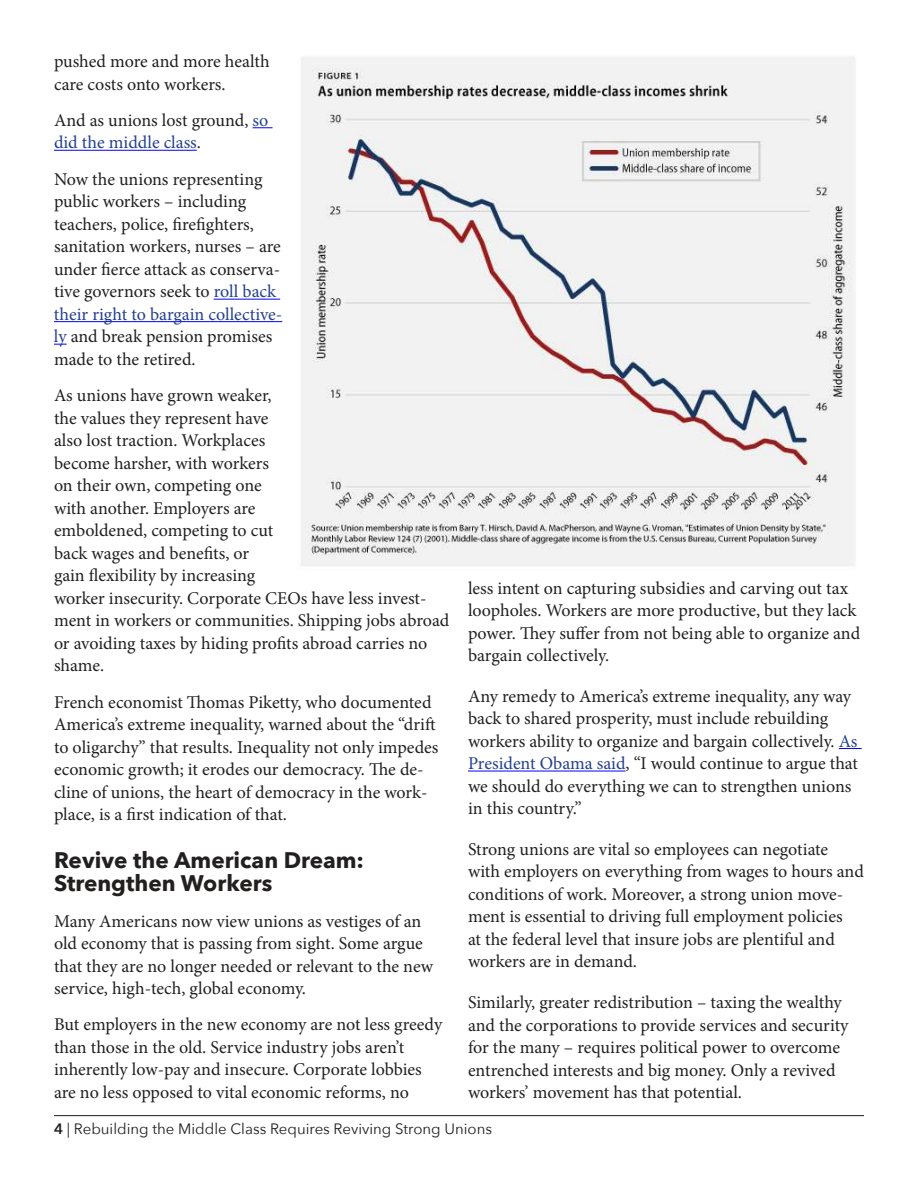
<style>
.page{position:relative;width:918px;height:1188px;background:#fff}
.page>*{position:absolute;margin:0;border:0;box-sizing:border-box;transform-origin:0 0}
.t1{font:700 22.5px/22.5px "Avenir Next";color:#221f1f}
.t2{font:18px/22.5px "Minion Pro";letter-spacing:-.005em;color:#221f1f}
.t3{font:15px "Avenir Next";color:#221f1f}
.s1{color:#24408e}
.s2{font-weight:600}
</style>
<div class="page">
<hr style="left:54px;top:1115px;width:810px;height:1px;background:#221f1f">
<svg style="left:253px;top:128px;width:20px;height:1px"></svg>
<hr style="left:54px;top:150px;width:143px;height:1px;background:#00f">
<hr style="left:214px;top:299px;width:66px;height:1px;background:#00f">
<hr style="left:54px;top:321px;width:228px;height:1px;background:#00f">
<svg style="left:54px;top:344px;width:13px;height:1px"></svg>
<svg style="left:839px;top:748px;width:23px;height:1px"></svg>
<hr style="left:468px;top:771px;width:158px;height:1px;background:#00f">
<img style="left:301px;top:57px;width:554px;height:509px">
<p class="t2" style="left:54px;top:52px;width:217px">pushed more and more health care costs onto workers.</p>
<p class="t2" style="left:54px;top:111px;width:216px">And as unions lost ground, <span class="s1">so did the middle class</span>.</p>
<p class="t2" style="left:54px;top:169px;width:230px">Now the unions representing public workers – including teachers, police, firefighters, sanitation workers, nurses – are under fierce attack as conserva&shy;tive governors seek to <span class="s1">roll back their right to bargain collective&shy;ly</span> and break pension promises made to the retired.</p>
<p class="t2" style="left:54px;top:386px;width:397px">As unions have grown weaker,<br>the values they represent have<br>also lost traction. Workplaces<br>become harsher, with workers<br>on their own, competing one<br>with another. Employers are<br>emboldened, competing to cut<br>back wages and benefits, or<br>gain flexibility by increasing<br>worker insecurity. Corporate CEOs have less invest&shy;ment in workers or communities. Shipping jobs abroad or avoiding taxes by hiding profits abroad carries no shame.</p>
<p class="t2" style="left:54px;top:692px;width:386px">French economist Thomas Piketty, who documented America’s extreme inequality, warned about the “drift to oligarchy” that results. Inequality not only impedes economic growth; it erodes our democracy. The de&shy;cline of unions, the heart of democracy in the work&shy;place, is a first indication of that.</p>
<p class="t1" style="left:54px;top:851px;width:312px">Revive the American Dream:<br>Strengthen Workers</p>
<p class="t2" style="left:54px;top:911px;width:381px">Many Americans now view unions as vestiges of an old economy that is passing from sight. Some argue that they are no longer needed or relevant to the new service, high-tech, global economy.</p>
<p class="t2" style="left:54px;top:1015px;width:390px">But employers in the new economy are not less greedy than those in the old. Service industry jobs aren’t inherently low-pay and insecure. Corporate lobbies are no less opposed to vital economic reforms, no</p>
<p class="t2" style="left:468px;top:578px;width:394px">less intent on capturing subsidies and carving out tax loopholes. Workers are more productive, but they lack power. They suffer from not being able to organize and bargain collectively.</p>
<p class="t2" style="left:468px;top:686px;width:391px">Any remedy to America’s extreme inequality, any way back to shared prosperity, must include rebuilding workers ability to organize and bargain collectively. <span class="s1">As President Obama said</span>, “I would continue to argue that we should do everything we can to strengthen unions in this country.”</p>
<p class="t2" style="left:468px;top:840px;width:397px">Strong unions are vital so employees can negotiate with employers on everything from wages to hours and conditions of work. Moreover, a strong union move&shy;ment is essential to driving full employment policies<br>at the federal level that insure jobs are plentiful and workers are in demand.</p>
<p class="t2" style="left:468px;top:993px;width:382px">Similarly, greater redistribution – taxing the wealthy and the corporations to provide services and security for the many – requires political power to overcome entrenched interests and big money. Only a revived workers’ movement has that potential.</p>
<p class="t3" style="left:54px;top:1122px;width:440px"><span class="s2">4</span> | Rebuilding the Middle Class Requires Reviving Strong Unions</p>
</div>
